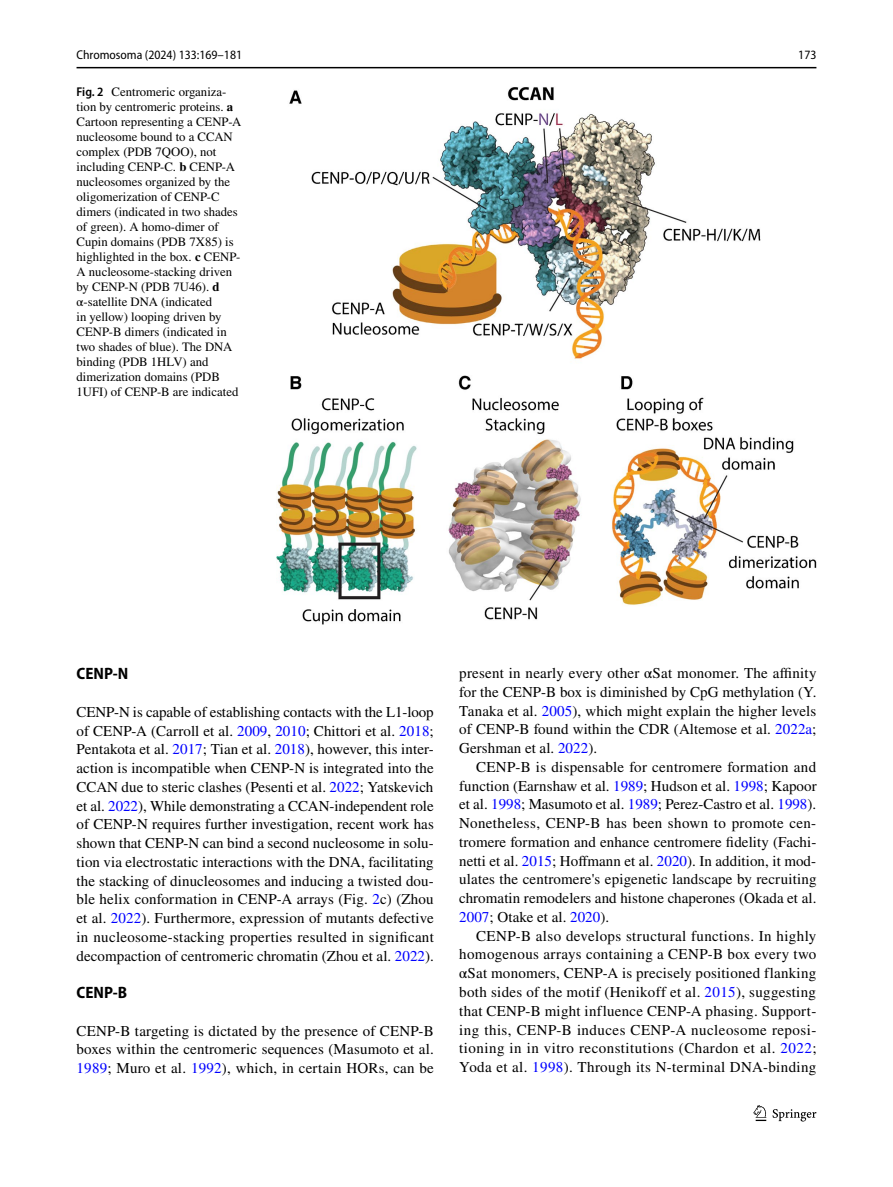
<style>
.page{position:relative;width:893px;height:1187px;background:#fff}
.page>*{position:absolute;margin:0;border:0;box-sizing:border-box;transform-origin:0 0}
.t1{font:700 semi-condensed 16.5px "Myriad Pro";color:#000}
.t2{font:15px/18.8px "STIX";letter-spacing:.005em;color:#000;text-align:justify}
.t3{font:12.75px/15px "STIX";color:#000}
.t4{font:semi-condensed 12.75px "Myriad Pro";color:#000}
.s1{font-family:"Myriad Pro";font-weight:600;font-stretch:semi-condensed}
.s2{font-weight:700}
.s3{color:#00f}
</style>
<div class="page">
<hr style="left:77px;top:67px;width:739px;height:1px;background:#000">
<svg style="left:753px;top:1105px;width:13px;height:15px"></svg>
<svg style="left:773px;top:1109px;width:43px;height:12px"></svg>
<img style="left:276px;top:87px;width:540px;height:537px">
<p class="t4" style="left:77px;top:48px;width:167px">Chromosoma (2024) 133:169–181</p>
<p class="t4" style="left:798px;top:48px;width:20px">173</p>
<p class="t3" style="left:77px;top:85px;width:166px"><span class="s1">Fig. 2</span> Centromeric organiza&shy;tion by centromeric proteins. <span class="s2">a<br></span>Cartoon representing a CENP-A nucleosome bound to a CCAN complex (PDB 7QOO), not including CENP-C. <span class="s2">b</span> CENP-A nucleosomes organized by the oligomerization of CENP-C dimers (indicated in two shades of green). A homo-dimer of<br>Cupin domains (PDB 7X85) is highlighted in the box. <span class="s2">c</span> CENP-<br>A nucleosome-stacking driven by CENP-N (PDB 7U46). <span class="s2">d </span>α-satellite DNA (indicated<br>in yellow) looping driven by<br>CENP-B dimers (indicated in two shades of blue). The DNA binding (PDB 1HLV) and dimerization domains (PDB<br>1UFI) of CENP-B are indicated</p>
<p class="t1" style="left:77px;top:664px;width:53px">CENP‑N</p>
<p class="t2" style="left:77px;top:703px;width:359px">CENP-N is capable of establishing contacts with the L1-loop of CENP-A (Carroll et al. <span class="s3">2009</span>, <span class="s3">2010</span>; Chittori et al. <span class="s3">2018</span>; Pentakota et al. <span class="s3">2017</span>; Tian et al. <span class="s3">2018</span>), however, this inter&shy;action is incompatible when CENP-N is integrated into the CCAN due to steric clashes (Pesenti et al. <span class="s3">2022</span>; Yatskevich et al. <span class="s3">2022</span>), While demonstrating a CCAN-independent role of CENP-N requires further investigation, recent work has shown that CENP-N can bind a second nucleosome in solu&shy;tion via electrostatic interactions with the DNA, facilitating the stacking of dinucleosomes and inducing a twisted dou&shy;ble helix conformation in CENP-A arrays (Fig. <span class="s3">2</span>c) (Zhou et al. <span class="s3">2022</span>). Furthermore, expression of mutants defective in nucleosome-stacking properties resulted in significant decompaction of centromeric chromatin (Zhou et al. <span class="s3">2022</span>).</p>
<p class="t1" style="left:77px;top:983px;width:52px">CENP‑B</p>
<p class="t2" style="left:77px;top:1022px;width:359px">CENP-B targeting is dictated by the presence of CENP-B boxes within the centromeric sequences (Masumoto et al.<br><span class="s3">1989</span>; Muro et al. <span class="s3">1992</span>), which, in certain HORs, can be</p>
<p class="t2" style="left:459px;top:664px;width:359px">present in nearly every other αSat monomer. The affinity for the CENP-B box is diminished by CpG methylation (Y.<br>Tanaka et al. <span class="s3">2005</span>), which might explain the higher levels of CENP-B found within the CDR (Altemose et al. <span class="s3">2022a</span>; Gershman et al. <span class="s3">2022</span>).</p>
<p class="t2" style="left:459px;top:758px;width:359px;text-indent:17px">CENP-B is dispensable for centromere formation and function (Earnshaw et al. <span class="s3">1989</span>; Hudson et al. <span class="s3">1998</span>; Kapoor et al. <span class="s3">1998</span>; Masumoto et al. <span class="s3">1989</span>; Perez-Castro et al. <span class="s3">1998</span>).<br>Nonetheless, CENP-B has been shown to promote cen&shy;tromere formation and enhance centromere fidelity (Fachi&shy;netti et al. <span class="s3">2015</span>; Hoffmann et al. <span class="s3">2020</span>). In addition, it mod&shy;ulates the centromere's epigenetic landscape by recruiting chromatin remodelers and histone chaperones (Okada et al.<br><span class="s3">2007</span>; Otake et al. <span class="s3">2020</span>).</p>
<p class="t2" style="left:459px;top:927px;width:359px;text-indent:17px">CENP-B also develops structural functions. In highly homogenous arrays containing a CENP-B box every two αSat monomers, CENP-A is precisely positioned flanking both sides of the motif (Henikoff et al. <span class="s3">2015</span>), suggesting that CENP-B might influence CENP-A phasing. Support&shy;ing this, CENP-B induces CENP-A nucleosome reposi&shy;tioning in in vitro reconstitutions (Chardon et al. <span class="s3">2022</span>; Yoda et al. <span class="s3">1998</span>). Through its N-terminal DNA-binding</p>
</div>
